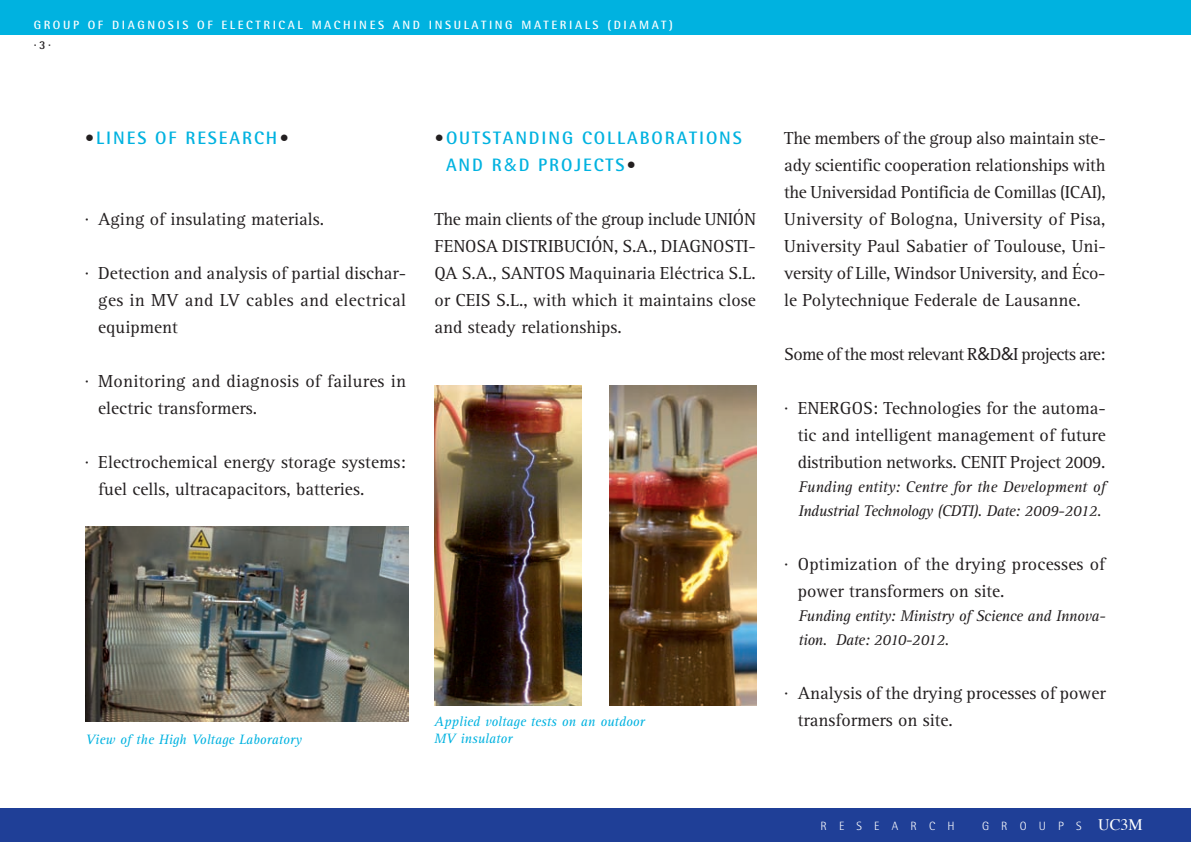
<style>
.page{position:relative;width:1191px;height:842px;background:#fff}
.page>*{position:absolute;margin:0;border:0;box-sizing:border-box;transform-origin:0 0}
.t1{font:18px/27px "Rotis Serif";color:#231f20;text-align:justify}
.t2{font:700 18px/27px "Rotis Semi Sans";letter-spacing:.105em;color:#00b2e0}
.t3{font:18px "Rotis Serif";letter-spacing:-.035em;color:#231f20}
.t4{font:italic 16px/24px "Rotis Serif";letter-spacing:-.005em;color:#231f20}
.t5{font:italic 16px/24px "Rotis Serif";letter-spacing:-.025em;color:#231f20}
.t6{font:italic 14px/16.8px "Rotis Serif";color:#00b2e0}
.t7{font:700 12px "Rotis Semi Sans";letter-spacing:.215em;color:#fff}
.t8{font:300 12px "Rotis Semi Sans";letter-spacing:1.01em;color:#fff}
.t9{font:700 12px "Rotis Semi Sans";color:#231f20}
.s1{color:#231f20}
.s2{font-family:"Avenir";font-weight:400}
.s3{font-family:"Avenir"}
.s4{font-family:"Times";font-weight:400;font-size:16px}
</style>
<div class="page">
<div style="left:0;top:1px;width:1190px;height:34px;background:#00b2e0"></div>
<div style="left:0;top:809px;width:1190px;height:33px;background:#1f3f97"></div>
<img style="left:434px;top:385px;width:147px;height:320px">
<img style="left:86px;top:526px;width:322px;height:195px">
<img style="left:610px;top:385px;width:146px;height:320px">
<p class="t7" style="left:34px;top:21px;width:640px">GROUP OF DIAGNOSIS OF ELECTRICAL MACHINES AND INSULATING MATERIALS (DIAMAT)</p>
<p class="t9" style="left:34px;top:41px;width:19px">·3·</p>
<p class="t2" style="left:85px;top:126px;width:206px"><span class="s1">•</span>LINES OF RESEARCH<span class="s1">•</span></p>
<p class="t1" style="left:85px;top:207px;width:241px">· Aging of insulating materials.</p>
<p class="t1" style="left:98px;top:261px;width:309px;text-indent:-14px">· Detection and analysis of partial dischar&shy;ges in MV and LV cables and electrical equipment</p>
<p class="t1" style="left:98px;top:369px;width:309px;text-indent:-14px">· Monitoring and diagnosis of failures in electric transformers.</p>
<p class="t1" style="left:98px;top:450px;width:309px;text-indent:-14px">· Electrochemical energy storage systems: fuel cells, ultracapacitors, batteries.</p>
<p class="t2" style="left:446px;top:126px;width:297px;text-indent:-12px"><span class="s1">•</span>OUTSTANDING COLLABORATIONS<br>AND R<span class="s2">&amp;</span>D PROJECTS<span class="s1">•</span></p>
<p class="t1" style="left:434px;top:207px;width:323px">The main clients of the group include UNIÓN FENOSA DISTRIBUCIÓN, S.A., DIAGNOSTI-QA S.A., SANTOS Maquinaria Eléctrica S.L. or CEIS S.L., with which it maintains close and steady relationships.</p>
<p class="t6" style="left:86px;top:732px;width:217px">View of the High Voltage Laboratory</p>
<p class="t6" style="left:434px;top:715px;width:212px">Applied voltage tests on an outdoor<br>MV insulator</p>
<p class="t1" style="left:784px;top:126px;width:323px">The members of the group also maintain ste&shy;ady scientific cooperation relationships with the Universidad Pontificia de Comillas (ICAI), University of Bologna, University of Pisa, University Paul Sabatier of Toulouse, Uni&shy;versity of Lille, Windsor University, and Éco&shy;le Polytechnique Federale de Lausanne.</p>
<p class="t3" style="left:784px;top:347px;width:323px">Some of the most relevant R<span class="s3">&amp;</span>D<span class="s3">&amp;</span>I projects are:</p>
<p class="t1" style="left:797px;top:396px;width:309px;text-indent:-14px">· ENERGOS: Technologies for the automa&shy;tic and intelligent management of future distribution networks. CENIT Project 2009.</p>
<p class="t4" style="left:798px;top:476px;width:308px">Funding entity: Centre for the Development of<br>Industrial Technology (CDTI). Date: 2009-2012.</p>
<p class="t1" style="left:797px;top:552px;width:309px;text-indent:-14px">· Optimization of the drying processes of power transformers on site.</p>
<p class="t5" style="left:798px;top:605px;width:309px">Funding entity: Ministry of Science and Innova&shy;tion. Date: 2010-2012.</p>
<p class="t1" style="left:797px;top:681px;width:309px;text-indent:-14px">· Analysis of the drying processes of power transformers on site.</p>
<p class="t8" style="left:820px;top:822px;width:135px">RESEARCH</p>
<p class="t8" style="left:982px;top:822px;width:162px">GROUPS <span class="s4">UC3M</span></p>
</div>
